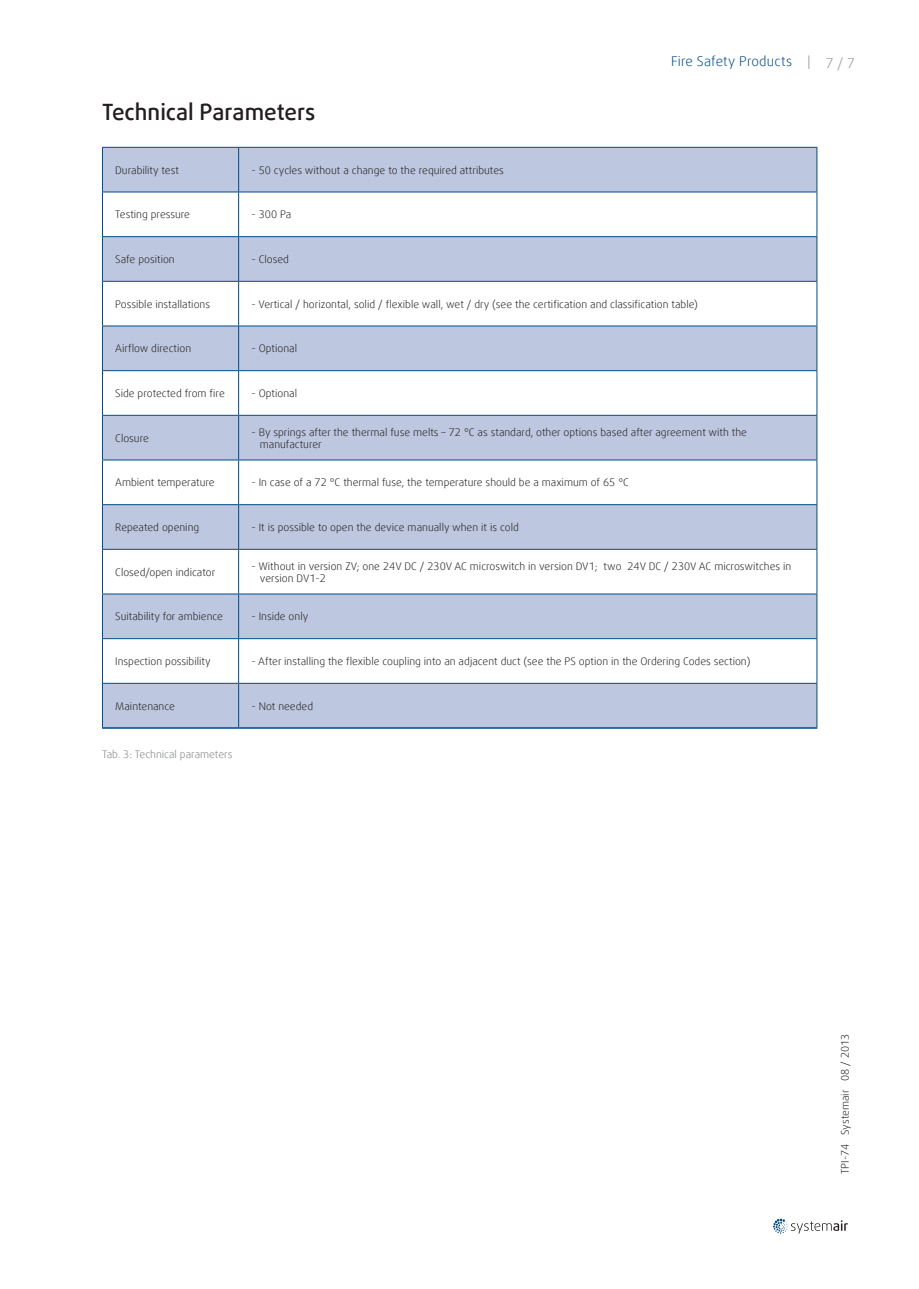
<style>
.page{position:relative;width:919px;height:1289px;background:#fff}
.page>*{position:absolute;margin:0;border:0;box-sizing:border-box;transform-origin:0 0}
.HL_running_text{font:500 22.5px "Daxline Offc Pro";letter-spacing:-.005em;color:#231f20}
.t1{font:300 13.5px "Daxline Offc Pro";letter-spacing:.015em;color:#004b87}
.table_left{font:300 10.5px/12px "Daxline Offc Pro";color:#231f20}
.t2{font:300 10.5px "Daxline Offc Pro";color:#808285}
.NOTES____black_pic{font:300 10.5px "Daxline Offc Pro";color:#231f20}
.s1{color:#939598}
</style>
<div class="page">
<svg style="left:773px;top:1218px;width:74px;height:15px"></svg>
<div style="left:103px;top:148px;width:713px;height:579px;background:#bdc7df"></div>
<svg style="left:103px;top:193px;width:713px;height:490px"></svg>
<hr style="left:102px;top:147px;width:136px;height:1px;background:#004b87">
<hr style="left:102px;top:148px;width:1px;height:44px;background:#004b87">
<hr style="left:238px;top:147px;width:579px;height:1px;background:#004b87">
<hr style="left:238px;top:148px;width:1px;height:44px;background:#004b87">
<hr style="left:816px;top:148px;width:1px;height:44px;background:#004b87">
<hr style="left:102px;top:192px;width:136px;height:1px;background:#004b87">
<hr style="left:102px;top:192px;width:1px;height:44px;background:#004b87">
<hr style="left:238px;top:192px;width:579px;height:1px;background:#004b87">
<hr style="left:238px;top:192px;width:1px;height:44px;background:#004b87">
<hr style="left:816px;top:192px;width:1px;height:44px;background:#004b87">
<hr style="left:102px;top:236px;width:136px;height:1px;background:#004b87">
<hr style="left:102px;top:237px;width:1px;height:44px;background:#004b87">
<hr style="left:238px;top:236px;width:579px;height:1px;background:#004b87">
<hr style="left:238px;top:237px;width:1px;height:44px;background:#004b87">
<hr style="left:816px;top:237px;width:1px;height:44px;background:#004b87">
<hr style="left:102px;top:281px;width:136px;height:1px;background:#004b87">
<hr style="left:102px;top:282px;width:1px;height:43px;background:#004b87">
<hr style="left:238px;top:281px;width:579px;height:1px;background:#004b87">
<hr style="left:238px;top:282px;width:1px;height:43px;background:#004b87">
<hr style="left:816px;top:282px;width:1px;height:43px;background:#004b87">
<hr style="left:102px;top:325px;width:136px;height:1px;background:#004b87">
<hr style="left:102px;top:326px;width:1px;height:44px;background:#004b87">
<hr style="left:238px;top:325px;width:579px;height:1px;background:#004b87">
<hr style="left:238px;top:326px;width:1px;height:44px;background:#004b87">
<hr style="left:816px;top:326px;width:1px;height:44px;background:#004b87">
<hr style="left:102px;top:370px;width:136px;height:1px;background:#004b87">
<hr style="left:102px;top:371px;width:1px;height:44px;background:#004b87">
<hr style="left:238px;top:370px;width:579px;height:1px;background:#004b87">
<hr style="left:238px;top:371px;width:1px;height:44px;background:#004b87">
<hr style="left:816px;top:371px;width:1px;height:44px;background:#004b87">
<hr style="left:102px;top:415px;width:136px;height:1px;background:#004b87">
<hr style="left:102px;top:415px;width:1px;height:44px;background:#004b87">
<hr style="left:238px;top:415px;width:579px;height:1px;background:#004b87">
<hr style="left:238px;top:415px;width:1px;height:44px;background:#004b87">
<hr style="left:816px;top:415px;width:1px;height:44px;background:#004b87">
<hr style="left:102px;top:459px;width:136px;height:1px;background:#004b87">
<hr style="left:102px;top:460px;width:1px;height:44px;background:#004b87">
<hr style="left:238px;top:459px;width:579px;height:1px;background:#004b87">
<hr style="left:238px;top:460px;width:1px;height:44px;background:#004b87">
<hr style="left:816px;top:460px;width:1px;height:44px;background:#004b87">
<hr style="left:102px;top:504px;width:136px;height:1px;background:#004b87">
<hr style="left:102px;top:505px;width:1px;height:44px;background:#004b87">
<hr style="left:238px;top:504px;width:579px;height:1px;background:#004b87">
<hr style="left:238px;top:505px;width:1px;height:44px;background:#004b87">
<hr style="left:816px;top:505px;width:1px;height:44px;background:#004b87">
<hr style="left:102px;top:549px;width:136px;height:1px;background:#004b87">
<hr style="left:102px;top:549px;width:1px;height:44px;background:#004b87">
<hr style="left:238px;top:549px;width:579px;height:1px;background:#004b87">
<hr style="left:238px;top:549px;width:1px;height:44px;background:#004b87">
<hr style="left:816px;top:549px;width:1px;height:44px;background:#004b87">
<hr style="left:102px;top:593px;width:136px;height:1px;background:#004b87">
<hr style="left:102px;top:594px;width:1px;height:44px;background:#004b87">
<hr style="left:238px;top:593px;width:579px;height:1px;background:#004b87">
<hr style="left:238px;top:594px;width:1px;height:44px;background:#004b87">
<hr style="left:816px;top:594px;width:1px;height:44px;background:#004b87">
<hr style="left:102px;top:638px;width:136px;height:1px;background:#004b87">
<hr style="left:102px;top:639px;width:1px;height:44px;background:#004b87">
<hr style="left:238px;top:638px;width:579px;height:1px;background:#004b87">
<hr style="left:238px;top:639px;width:1px;height:44px;background:#004b87">
<hr style="left:816px;top:639px;width:1px;height:44px;background:#004b87">
<hr style="left:102px;top:683px;width:136px;height:1px;background:#004b87">
<hr style="left:102px;top:683px;width:1px;height:44px;background:#004b87">
<hr style="left:238px;top:683px;width:579px;height:1px;background:#004b87">
<hr style="left:238px;top:683px;width:1px;height:44px;background:#004b87">
<hr style="left:816px;top:683px;width:1px;height:44px;background:#004b87">
<hr style="left:102px;top:727px;width:136px;height:1px;background:#004b87">
<hr style="left:238px;top:727px;width:579px;height:1px;background:#004b87">
<p class="HL_running_text" style="left:102px;top:97px;width:215px">Technical Parameters</p>
<p class="t1" style="left:671px;top:52px;width:186px">Fire Safety Products <span class="s1">| 7 / 7</span></p>
<p class="table_left" style="left:115px;top:164px;width:65px">Durability test</p>
<p class="table_left" style="left:251px;top:164px;width:254px">- 50 cycles without a change to the required attributes</p>
<p class="table_left" style="left:115px;top:209px;width:76px">Testing pressure</p>
<p class="table_left" style="left:251px;top:209px;width:41px">- 300 Pa</p>
<p class="table_left" style="left:115px;top:253px;width:61px">Safe position</p>
<p class="table_left" style="left:251px;top:253px;width:39px">- Closed</p>
<p class="table_left" style="left:115px;top:298px;width:96px">Possible installations</p>
<p class="table_left" style="left:251px;top:298px;width:448px">- Vertical / horizontal, solid / flexible wall, wet / dry (see the certification and classification table)</p>
<p class="table_left" style="left:115px;top:343px;width:77px">Airflow direction</p>
<p class="table_left" style="left:251px;top:343px;width:47px">- Optional</p>
<p class="table_left" style="left:115px;top:387px;width:111px">Side protected from fire</p>
<p class="table_left" style="left:251px;top:387px;width:47px">- Optional</p>
<p class="table_left" style="left:115px;top:432px;width:35px">Closure</p>
<p class="table_left" style="left:260px;top:426px;width:488px;text-indent:-9px">- By springs after the thermal fuse melts – 72 °C as standard, other options based after agreement with the manufacturer</p>
<p class="table_left" style="left:115px;top:476px;width:101px">Ambient temperature</p>
<p class="table_left" style="left:251px;top:476px;width:379px">- In case of a 72 °C thermal fuse, the temperature should be a maximum of 65 °C</p>
<p class="table_left" style="left:115px;top:521px;width:85px">Repeated opening</p>
<p class="table_left" style="left:251px;top:521px;width:269px">- It is possible to open the device manually when it is cold</p>
<p class="table_left" style="left:115px;top:566px;width:101px">Closed/open indicator</p>
<p class="table_left" style="left:260px;top:560px;width:533px;text-indent:-9px">- Without in version ZV; one 24V DC / 230V AC microswitch in version DV1; two 24V DC / 230V AC microswitches in version DV1-2</p>
<p class="table_left" style="left:115px;top:610px;width:109px">Suitability for ambience</p>
<p class="table_left" style="left:251px;top:610px;width:58px">- Inside only</p>
<p class="table_left" style="left:115px;top:655px;width:97px">Inspection possibility</p>
<p class="table_left" style="left:251px;top:655px;width:500px">- After installing the flexible coupling into an adjacent duct (see the PS option in the Ordering Codes section)</p>
<p class="table_left" style="left:115px;top:700px;width:61px">Maintenance</p>
<p class="table_left" style="left:251px;top:700px;width:63px">- Not needed</p>
<p class="t2" style="left:102px;top:747px;width:132px">Tab. 3: Technical parameters</p>
<p class="NOTES____black_pic" style="left:838px;top:1174px;width:142px;rotate:-90deg">TPI-74 Systemair 08 / 2013</p>
</div>
